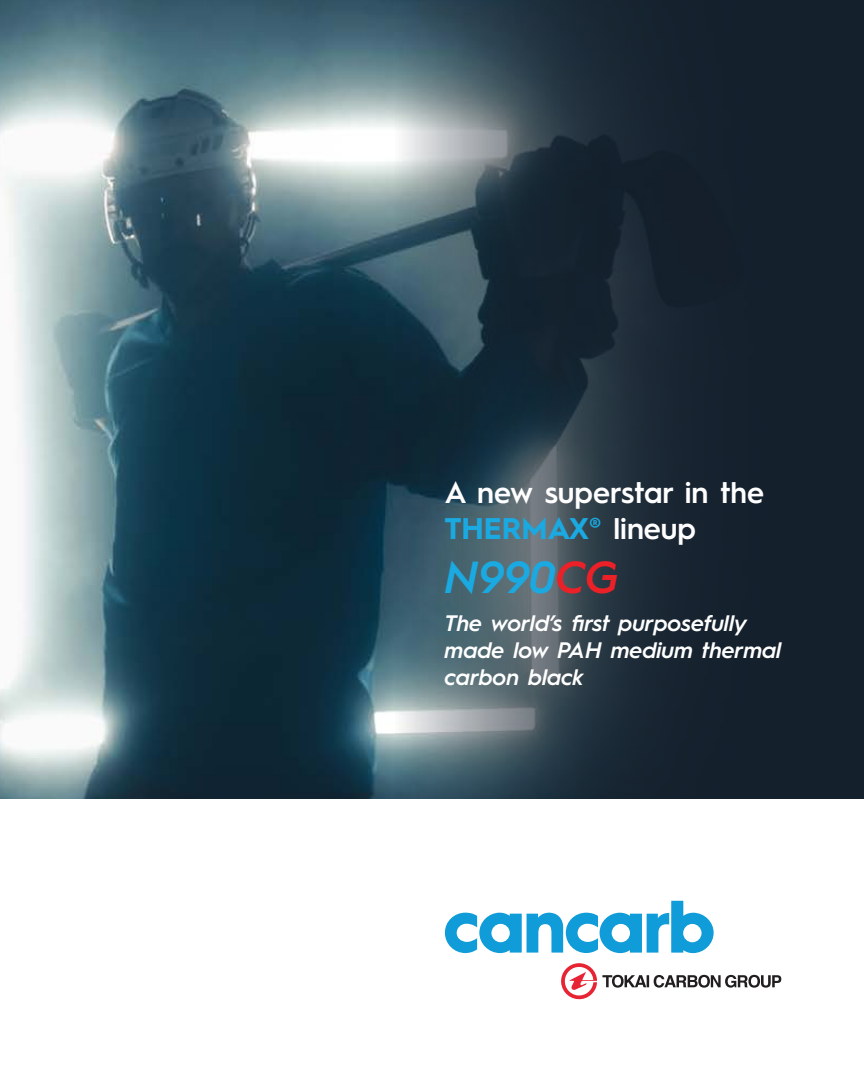
<style>
.page{position:relative;width:864px;height:1080px;background:#fff}
.page>*{position:absolute;margin:0;border:0;box-sizing:border-box;transform-origin:0 0}
.t1{font:italic 600 45px "Hurme Geometric Sans 1";color:#1aa9e1}
.t2{font:600 30px/36px "Hurme Geometric Sans 1";color:#fff}
.t3{font:italic 600 22.5px/27px "Hurme Geometric Sans 1";color:#fff}
.s1{font-weight:700;color:#1aa9e1}
.s2{color:#1aa9e1}
.s3{color:#eb2127}
</style>
<div class="page">
<img style="left:0;top:0;width:393px;height:799px">
<svg style="left:393px;top:0;width:471px;height:799px;background:#273743"></svg>
<svg style="left:561px;top:963px;width:220px;height:37px"></svg>
<svg style="left:445px;top:901px;width:269px;height:52px"></svg>
<h2 class="t2" style="left:445px;top:473px;width:321px">A new superstar in the<br><span class="s1">THERMAX</span><span class="s2">®</span> lineup</h2>
<h1 class="t1" style="left:445px;top:546px;width:175px">N990<span class="s3">CG</span></h1>
<p class="t3" style="left:445px;top:608px;width:338px">The world’s first purposefully made low PAH medium thermal carbon black</p>
</div>
